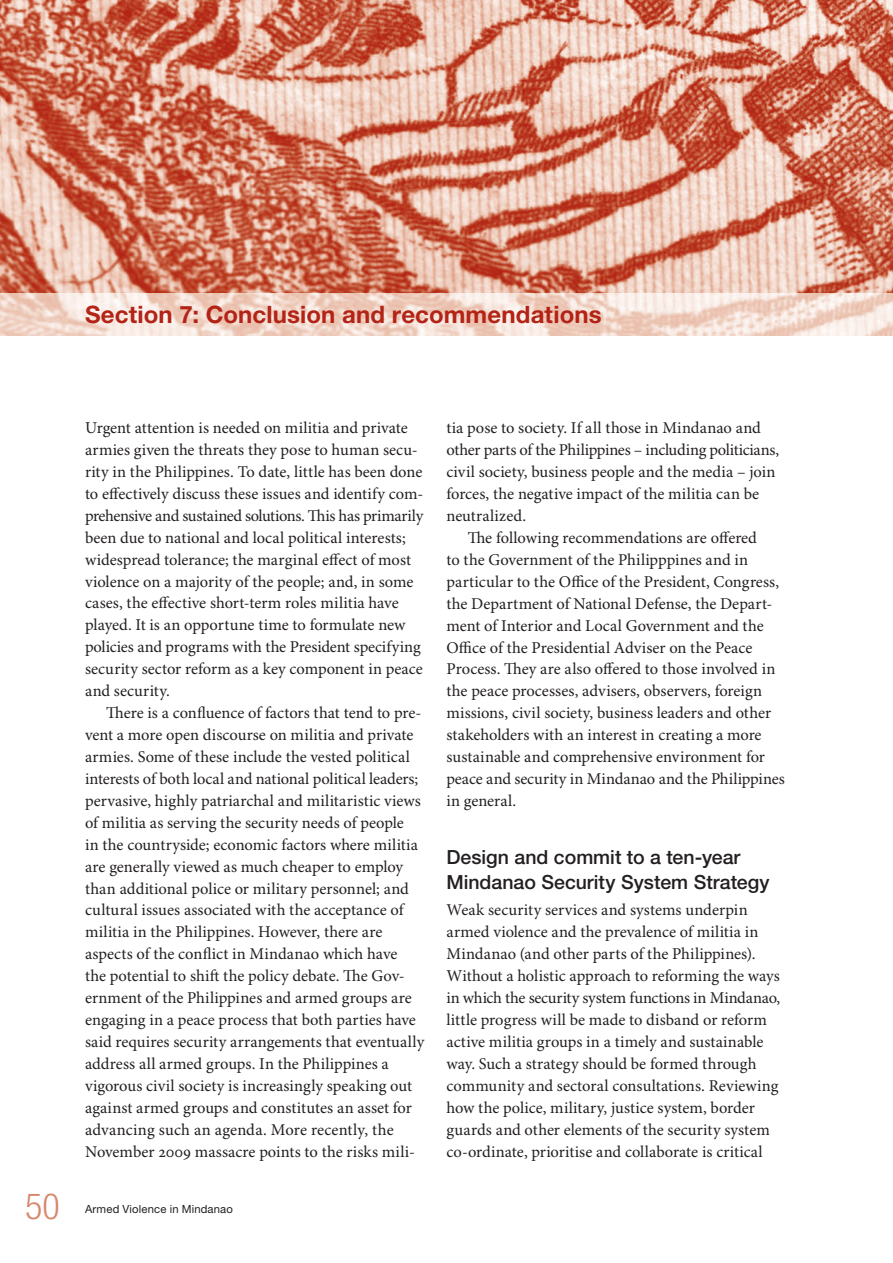
<style>
.page{position:relative;width:893px;height:1263px;background:#fff}
.page>*{position:absolute;margin:0;border:0;box-sizing:border-box;transform-origin:0 0}
.t1{font:300 condensed 36px "Helvetica Neue";color:#d7876b}
.t2{font:700 24px "Helvetica Neue";letter-spacing:.005em;color:#b32316}
.t3{font:500 19.5px/24.6px "Helvetica Neue";color:#231f20}
.t4{font:16.5px/21.9px "Minion Pro";color:#231f20}
.t5{font:11.25px "Helvetica Neue";letter-spacing:.015em;color:#231f20}
</style>
<div class="page">
<img style="left:0;top:0;width:893px;height:336px">
<h2 class="t2" style="left:85px;top:306px;width:518px">Section 7: Conclusion and recommendations</h2>
<p class="t4" style="left:85px;top:418px;width:340px">Urgent attention is needed on militia and private armies given the threats they pose to human secu&shy;rity in the Philippines. To date, little has been done to effectively discuss these issues and identify com&shy;prehensive and sustained solutions. This has primarily been due to national and local political interests; widespread tolerance; the marginal effect of most violence on a majority of the people; and, in some cases, the effective short-term roles militia have played. It is an opportune time to formulate new policies and programs with the President specifying security sector reform as a key component in peace and security.</p>
<p class="t4" style="left:85px;top:703px;width:341px;text-indent:21px">There is a confluence of factors that tend to pre&shy;vent a more open discourse on militia and private armies. Some of these include the vested political interests of both local and national political leaders; pervasive, highly patriarchal and militaristic views of militia as serving the security needs of people<br>in the countryside; economic factors where militia are generally viewed as much cheaper to employ than additional police or military personnel; and cultural issues associated with the acceptance of militia in the Philippines. However, there are aspects of the conflict in Mindanao which have<br>the potential to shift the policy debate. The Gov&shy;ernment of the Philippines and armed groups are engaging in a peace process that both parties have said requires security arrangements that eventually address all armed groups. In the Philippines a vigorous civil society is increasingly speaking out against armed groups and constitutes an asset for advancing such an agenda. More recently, the November 2009 massacre points to the risks mili-</p>
<h1 class="t1" style="left:25px;top:1194px;width:36px">50</h1>
<p class="t5" style="left:85px;top:1205px;width:149px">Armed Violence in Mindanao</p>
<p class="t4" style="left:446px;top:418px;width:334px">tia pose to society. If all those in Mindanao and other parts of the Philippines – including politicians, civil society, business people and the media – join forces, the negative impact of the militia can be neutralized.</p>
<p class="t4" style="left:446px;top:528px;width:340px;text-indent:21px">The following recommendations are offered<br>to the Government of the Philipppines and in particular to the Office of the President, Congress, the Department of National Defense, the Depart&shy;ment of Interior and Local Government and the Office of the Presidential Adviser on the Peace Process. They are also offered to those involved in the peace processes, advisers, observers, foreign missions, civil society, business leaders and other stakeholders with an interest in creating a more sustainable and comprehensive environment for peace and security in Mindanao and the Philippines in general.</p>
<p class="t3" style="left:446px;top:847px;width:325px">Design and commit to a ten-year<br>Mindanao Security System Strategy</p>
<p class="t4" style="left:446px;top:900px;width:335px">Weak security services and systems underpin armed violence and the prevalence of militia in Mindanao (and other parts of the Philippines).<br>Without a holistic approach to reforming the ways in which the security system functions in Mindanao, little progress will be made to disband or reform active militia groups in a timely and sustainable way. Such a strategy should be formed through community and sectoral consultations. Reviewing how the police, military, justice system, border guards and other elements of the security system co-ordinate, prioritise and collaborate is critical</p>
</div>
